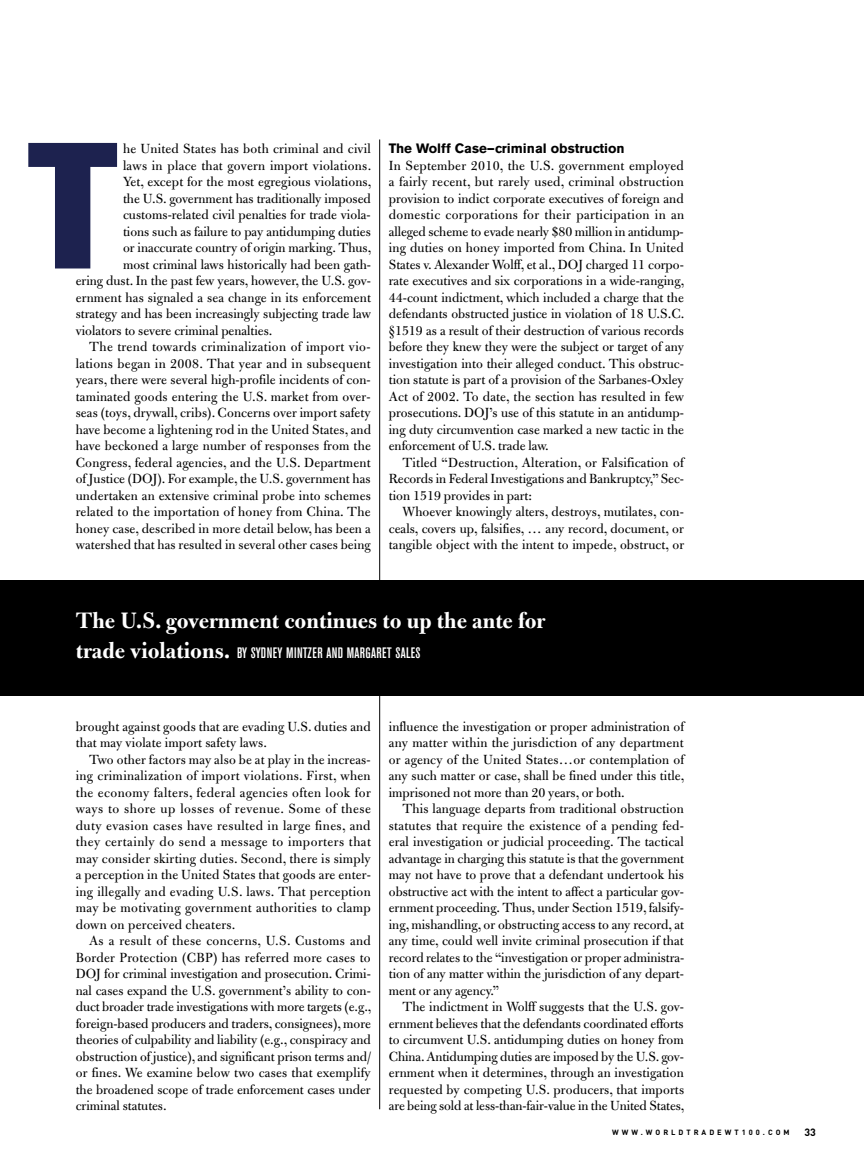
<style>
.page{position:relative;width:864px;height:1161px;background:#fff}
.page>*{position:absolute;margin:0;border:0;box-sizing:border-box;transform-origin:0 0}
.t1{font:800 177.9px "Akzidenz Grotesk BE";color:#1d224f}
.t2{font:700 24px "Bulmer";color:#fff}
.t3{font:500 condensed 15px "Akzidenz Grotesk BE";letter-spacing:.02em;color:#fff}
.t4{font:14.25px/16.5px "Bulmer";letter-spacing:.005em;color:#000;text-align:justify}
.t5{font:14.25px "Bulmer";letter-spacing:.025em;color:#000}
.t6{font:700 13.5px "Akzidenz Grotesk BE";color:#000}
.t7{font:700 10.5px "DIN";color:#000}
.t8{font:700 7.5px "DIN";color:#000}
.s1{font-family:"Bulmer";font-weight:700;font-stretch:normal;font-size:24px}
</style>
<div class="page">
<hr style="left:379px;top:140px;width:1px;height:969px;background:#000">
<div style="left:0;top:580px;width:864px;height:116px;background:#000"></div>
<h1 class="t1" style="left:28px;top:103px;width:90px">T</h1>
<p class="t4" style="left:123px;top:141px;width:249px">he United States has both criminal and civil</p>
<p class="t4" style="left:123px;top:157px;width:250px">laws in place that govern import violations.</p>
<p class="t4" style="left:123px;top:174px;width:250px">Yet, except for the most egregious violations,</p>
<p class="t4" style="left:123px;top:190px;width:249px">the U.S. government has traditionally imposed</p>
<p class="t4" style="left:123px;top:207px;width:249px">customs-related civil penalties for trade viola-</p>
<p class="t4" style="left:123px;top:223px;width:249px">tions such as failure to pay antidumping duties</p>
<p class="t4" style="left:123px;top:240px;width:250px">or inaccurate country of origin marking. Thus,</p>
<p class="t4" style="left:123px;top:256px;width:250px">most criminal laws historically had been gath-</p>
<p class="t4" style="left:76px;top:273px;width:297px">ering dust. In the past few years, however, the U.S. gov-</p>
<p class="t4" style="left:76px;top:289px;width:297px">ernment has signaled a sea change in its enforcement</p>
<p class="t4" style="left:76px;top:306px;width:297px">strategy and has been increasingly subjecting trade law</p>
<p class="t4" style="left:76px;top:322px;width:198px">violators to severe criminal penalties.</p>
<p class="t5" style="left:89px;top:339px;width:283px">The trend towards criminalization of import vio-</p>
<p class="t5" style="left:76px;top:355px;width:297px">lations began in 2008. That year and in subsequent</p>
<p class="t4" style="left:76px;top:372px;width:297px">years, there were several high-profile incidents of con-</p>
<p class="t4" style="left:76px;top:388px;width:297px">taminated goods entering the U.S. market from over-</p>
<p class="t4" style="left:76px;top:405px;width:297px">seas (toys, drywall, cribs). Concerns over import safety</p>
<p class="t4" style="left:76px;top:421px;width:297px">have become a lightening rod in the United States, and</p>
<p class="t4" style="left:76px;top:438px;width:297px">have beckoned a large number of responses from the</p>
<p class="t4" style="left:76px;top:454px;width:296px">Congress, federal agencies, and the U.S. Department</p>
<p class="t4" style="left:76px;top:471px;width:296px">of Justice (DOJ). For example, the U.S. government has</p>
<p class="t4" style="left:76px;top:487px;width:297px">undertaken an extensive criminal probe into schemes</p>
<p class="t4" style="left:76px;top:504px;width:296px">related to the importation of honey from China. The</p>
<p class="t4" style="left:76px;top:520px;width:297px">honey case, described in more detail below, has been a</p>
<p class="t4" style="left:76px;top:537px;width:297px">watershed that has resulted in several other cases being</p>
<p class="t6" style="left:389px;top:140px;width:237px">The Wolff Case—criminal obstruction</p>
<p class="t4" style="left:389px;top:157px;width:297px">In September 2010, the U.S. government employed a fairly recent, but rarely used, criminal obstruction provision to indict corporate executives of foreign and domestic corporations for their participation in an alleged scheme to evade nearly $80 million in antidump&shy;ing duties on honey imported from China. In United States v. Alexander Wolff, et al., DOJ charged 11 corpo&shy;rate executives and six corporations in a wide-ranging, 44-count indictment, which included a charge that the defendants obstructed justice in violation of 18 U.S.C. §1519 as a result of their destruction of various records before they knew they were the subject or target of any investigation into their alleged conduct. This obstruc&shy;tion statute is part of a provision of the Sarbanes-Oxley Act of 2002. To date, the section has resulted in few prosecutions. DOJ’s use of this statute in an antidump&shy;ing duty circumvention case marked a new tactic in the enforcement of U.S. trade law.</p>
<p class="t4" style="left:389px;top:454px;width:297px;text-indent:13px">Titled “Destruction, Alteration, or Falsification of Records in Federal Investigations and Bankruptcy,” Sec&shy;tion 1519 provides in part:</p>
<p class="t4" style="left:389px;top:504px;width:297px;text-indent:13px">Whoever knowingly alters, destroys, mutilates, con&shy;ceals, covers up, falsifies, … any record, document, or tangible object with the intent to impede, obstruct, or</p>
<h2 class="t2" style="left:76px;top:608px;width:471px">The U.S. government continues to up the ante for</h2>
<p class="t3" style="left:76px;top:645px;width:346px"><span class="s1">trade violations.</span> BY SYDNEY MINTZER AND MARGARET SALES</p>
<p class="t4" style="left:76px;top:718px;width:296px">brought against goods that are evading U.S. duties and that may violate import safety laws.</p>
<p class="t4" style="left:76px;top:751px;width:297px;text-indent:13px">Two other factors may also be at play in the increas&shy;ing criminalization of import violations. First, when the economy falters, federal agencies often look for ways to shore up losses of revenue. Some of these duty evasion cases have resulted in large fines, and they certainly do send a message to importers that may consider skirting duties. Second, there is simply a perception in the United States that goods are enter&shy;ing illegally and evading U.S. laws. That perception may be motivating government authorities to clamp down on perceived cheaters.</p>
<p class="t4" style="left:76px;top:933px;width:297px;text-indent:13px">As a result of these concerns, U.S. Customs and Border Protection (CBP) has referred more cases to DOJ for criminal investigation and prosecution. Crimi&shy;nal cases expand the U.S. government’s ability to con&shy;duct broader trade investigations with more targets (e.g., foreign-based producers and traders, consignees), more theories of culpability and liability (e.g., conspiracy and obstruction of justice), and significant prison terms and/ or fines. We examine below two cases that exemplify the broadened scope of trade enforcement cases under criminal statutes.</p>
<p class="t4" style="left:389px;top:718px;width:297px">influence the investigation or proper administration of any matter within the jurisdiction of any department or agency of the United States…or contemplation of any such matter or case, shall be fined under this title, imprisoned not more than 20 years, or both.</p>
<p class="t4" style="left:389px;top:801px;width:297px;text-indent:13px">This language departs from traditional obstruction statutes that require the existence of a pending fed&shy;eral investigation or judicial proceeding. The tactical advantage in charging this statute is that the government may not have to prove that a defendant undertook his obstructive act with the intent to affect a particular gov&shy;ernment proceeding. Thus, under Section 1519, falsify&shy;ing, mishandling, or obstructing access to any record, at any time, could well invite criminal prosecution if that record relates to the “investigation or proper administra&shy;tion of any matter within the jurisdiction of any depart&shy;ment or any agency.”</p>
<p class="t4" style="left:389px;top:999px;width:297px;text-indent:13px">The indictment in Wolff suggests that the U.S. gov&shy;ernment believes that the defendants coordinated efforts to circumvent U.S. antidumping duties on honey from China. Antidumping duties are imposed by the U.S. gov&shy;ernment when it determines, through an investigation requested by competing U.S. producers, that imports are being sold at less-than-fair-value in the United States,</p>
<p class="t8" style="left:612px;top:1128px;width:10px">WWW</p>
<p class="t8" style="left:641px;top:1128px;width:14px">. WORLDTRADEWT</p>
<p class="t8" style="left:742px;top:1128px;width:49px">100.CO M</p>
<p class="t7" style="left:805px;top:1125px;width:13px">33</p>
</div>
